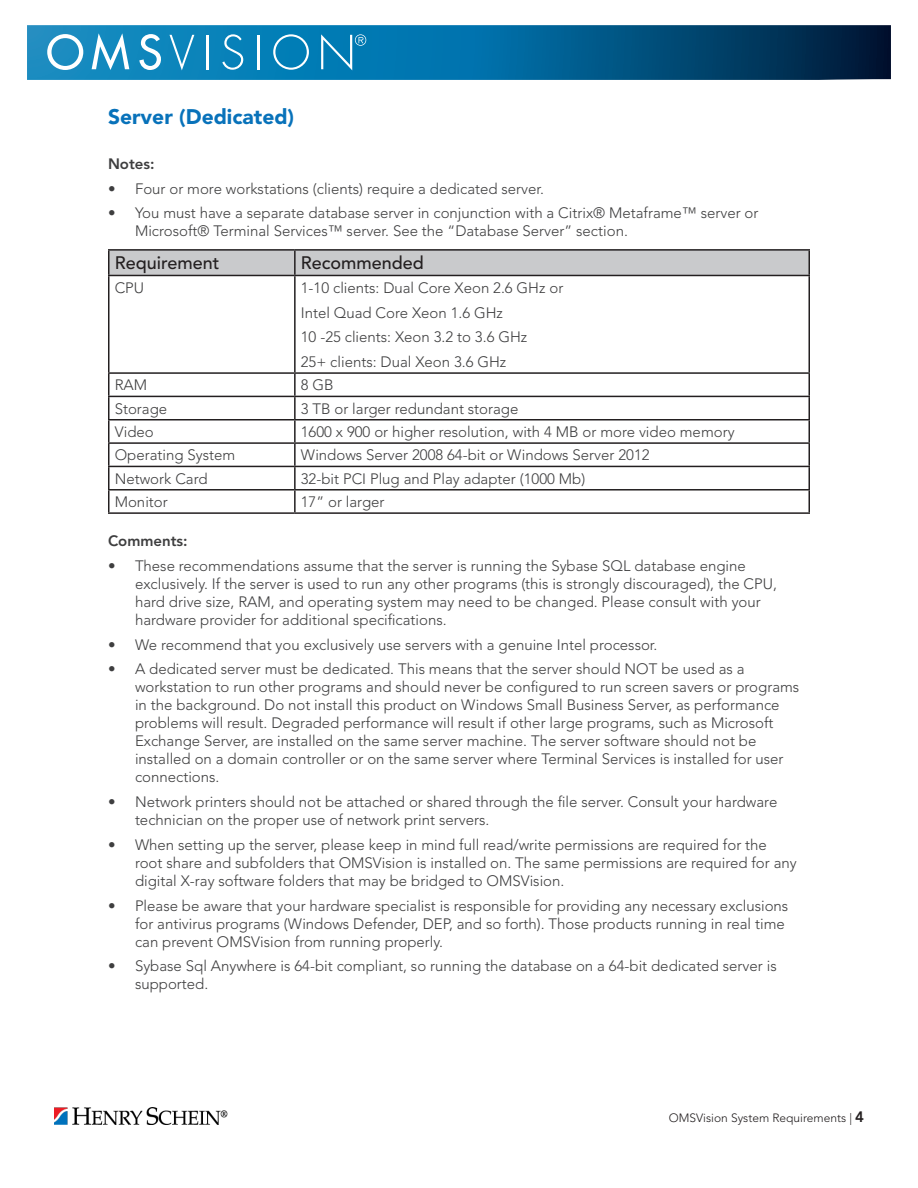
<style>
.page{position:relative;width:918px;height:1188px;background:#fff}
.page>*{position:absolute;margin:0;border:0;box-sizing:border-box;transform-origin:0 0}
.t1{font:900 21px "Avenir LT Std";color:#0872ba}
.t2{font:500 18px "Avenir LT Std";color:#231f20}
.t3{font:300 15px/18px "Avenir LT Std";color:#3e3e3f}
.t4{font:800 15px "Avenir LT Std";color:#3e3e3f}
.t5{font:300 12px "Avenir LT Std";color:#231f20}
.s1{font-weight:800;font-size:15px}
</style>
<div class="page">
<svg style="left:27px;top:25px;width:864px;height:55px;background:#055f8f"></svg>
<svg style="left:47px;top:34px;width:36px;height:36px"></svg>
<svg style="left:92px;top:33px;width:37px;height:37px"></svg>
<svg style="left:139px;top:34px;width:22px;height:36px"></svg>
<svg style="left:169px;top:35px;width:25px;height:35px"></svg>
<hr style="left:206px;top:35px;width:3px;height:34px;background:#fff">
<svg style="left:222px;top:34px;width:21px;height:36px"></svg>
<hr style="left:257px;top:35px;width:2px;height:34px;background:#fff">
<svg style="left:273px;top:34px;width:36px;height:36px"></svg>
<svg style="left:321px;top:34px;width:45px;height:36px;background:#2a90bf"></svg>
<img style="left:54px;top:1107px;width:174px;height:17px">
<div style="left:110px;top:251px;width:698px;height:24px;background:#c9cacc"></div>
<hr style="left:108px;top:249px;width:187px;height:2px;background:#231f20">
<hr style="left:108px;top:251px;width:2px;height:24px;background:#231f20">
<hr style="left:295px;top:249px;width:515px;height:2px;background:#231f20">
<hr style="left:294px;top:251px;width:2px;height:24px;background:#231f20">
<hr style="left:808px;top:251px;width:2px;height:24px;background:#231f20">
<hr style="left:108px;top:275px;width:187px;height:1px;background:#231f20">
<hr style="left:108px;top:276px;width:2px;height:96px;background:#231f20">
<hr style="left:295px;top:275px;width:515px;height:1px;background:#231f20">
<hr style="left:294px;top:276px;width:2px;height:96px;background:#231f20">
<hr style="left:808px;top:276px;width:2px;height:96px;background:#231f20">
<hr style="left:108px;top:372px;width:187px;height:2px;background:#231f20">
<hr style="left:108px;top:374px;width:2px;height:22px;background:#231f20">
<hr style="left:295px;top:372px;width:515px;height:2px;background:#231f20">
<hr style="left:294px;top:374px;width:2px;height:22px;background:#231f20">
<hr style="left:808px;top:374px;width:2px;height:22px;background:#231f20">
<hr style="left:108px;top:396px;width:187px;height:1px;background:#231f20">
<hr style="left:108px;top:397px;width:2px;height:22px;background:#231f20">
<hr style="left:295px;top:396px;width:515px;height:1px;background:#231f20">
<hr style="left:294px;top:397px;width:2px;height:22px;background:#231f20">
<hr style="left:808px;top:397px;width:2px;height:22px;background:#231f20">
<hr style="left:108px;top:419px;width:187px;height:2px;background:#231f20">
<hr style="left:108px;top:421px;width:2px;height:21px;background:#231f20">
<hr style="left:295px;top:419px;width:515px;height:2px;background:#231f20">
<hr style="left:294px;top:421px;width:2px;height:21px;background:#231f20">
<hr style="left:808px;top:421px;width:2px;height:21px;background:#231f20">
<hr style="left:108px;top:442px;width:187px;height:2px;background:#231f20">
<hr style="left:108px;top:444px;width:2px;height:22px;background:#231f20">
<hr style="left:295px;top:442px;width:515px;height:2px;background:#231f20">
<hr style="left:294px;top:444px;width:2px;height:22px;background:#231f20">
<hr style="left:808px;top:444px;width:2px;height:22px;background:#231f20">
<hr style="left:108px;top:466px;width:187px;height:1px;background:#231f20">
<hr style="left:108px;top:467px;width:2px;height:22px;background:#231f20">
<hr style="left:295px;top:466px;width:515px;height:1px;background:#231f20">
<hr style="left:294px;top:467px;width:2px;height:22px;background:#231f20">
<hr style="left:808px;top:467px;width:2px;height:22px;background:#231f20">
<hr style="left:108px;top:489px;width:187px;height:2px;background:#231f20">
<hr style="left:108px;top:491px;width:2px;height:21px;background:#231f20">
<hr style="left:295px;top:489px;width:515px;height:2px;background:#231f20">
<hr style="left:294px;top:491px;width:2px;height:21px;background:#231f20">
<hr style="left:808px;top:491px;width:2px;height:21px;background:#231f20">
<hr style="left:108px;top:512px;width:187px;height:2px;background:#231f20">
<hr style="left:295px;top:512px;width:515px;height:2px;background:#231f20">
<h1 class="t1" style="left:108px;top:104px;width:188px">Server (Dedicated)</h1>
<p class="t4" style="left:108px;top:155px;width:48px">Notes:</p>
<p class="t3" style="left:108px;top:180px;width:438px">• Four or more workstations (clients) require a dedicated server.</p>
<p class="t3" style="left:135px;top:204px;width:625px;text-indent:-27px">• You must have a separate database server in conjunction with a Citrix® Metaframe™ server or<br>Microsoft® Terminal Services™ server. See the “Database Server” section.</p>
<p class="t2" style="left:115px;top:253px;width:106px">Requirement</p>
<p class="t2" style="left:301px;top:253px;width:125px">Recommended</p>
<p class="t3" style="left:115px;top:279px;width:31px">CPU</p>
<p class="t3" style="left:301px;top:275px;width:264px;line-height:24.8px">1-10 clients: Dual Core Xeon 2.6 GHz or<br>Intel Quad Core Xeon 1.6 GHz<br>10 -25 clients: Xeon 3.2 to 3.6 GHz<br>25+ clients: Dual Xeon 3.6 GHz</p>
<p class="t3" style="left:115px;top:376px;width:34px">RAM</p>
<p class="t3" style="left:301px;top:376px;width:34px">8 GB</p>
<p class="t3" style="left:115px;top:400px;width:54px">Storage</p>
<p class="t3" style="left:301px;top:400px;width:219px">3 TB or larger redundant storage</p>
<p class="t3" style="left:115px;top:423px;width:40px">Video</p>
<p class="t3" style="left:301px;top:423px;width:435px">1600 x 900 or higher resolution, with 4 MB or more video memory</p>
<p class="t3" style="left:115px;top:446px;width:122px">Operating System</p>
<p class="t3" style="left:301px;top:446px;width:350px">Windows Server 2008 64-bit or Windows Server 2012</p>
<p class="t3" style="left:115px;top:470px;width:94px">Network Card</p>
<p class="t3" style="left:301px;top:470px;width:286px">32-bit PCI Plug and Play adapter (1000 Mb)</p>
<p class="t3" style="left:115px;top:493px;width:55px">Monitor</p>
<p class="t3" style="left:301px;top:493px;width:85px">17” or larger</p>
<p class="t4" style="left:108px;top:532px;width:81px">Comments:</p>
<p class="t3" style="left:135px;top:557px;width:643px;text-indent:-27px">• These recommendations assume that the server is running the Sybase SQL database engine exclusively. If the server is used to run any other programs (this is strongly discouraged), the CPU, hard drive size, RAM, and operating system may need to be changed. Please consult with your hardware provider for additional specifications.</p>
<p class="t3" style="left:108px;top:635px;width:551px">• We recommend that you exclusively use servers with a genuine Intel processor.</p>
<p class="t3" style="left:135px;top:660px;width:666px;text-indent:-27px">• A dedicated server must be dedicated. This means that the server should NOT be used as a workstation to run other programs and should never be configured to run screen savers or programs in the background. Do not install this product on Windows Small Business Server, as performance problems will result. Degraded performance will result if other large programs, such as Microsoft Exchange Server, are installed on the same server machine. The server software should not be installed on a domain controller or on the same server where Terminal Services is installed for user connections.</p>
<p class="t3" style="left:135px;top:793px;width:644px;text-indent:-27px">• Network printers should not be attached or shared through the file server. Consult your hardware technician on the proper use of network print servers.</p>
<p class="t3" style="left:135px;top:836px;width:663px;text-indent:-27px">• When setting up the server, please keep in mind full read/write permissions are required for the root share and subfolders that OMSVision is installed on. The same permissions are required for any digital X-ray software folders that may be bridged to OMSVision.</p>
<p class="t3" style="left:135px;top:896px;width:655px;text-indent:-27px">• Please be aware that your hardware specialist is responsible for providing any necessary exclusions for antivirus programs (Windows Defender, DEP, and so forth). Those products running in real time can prevent OMSVision from running properly.</p>
<p class="t3" style="left:135px;top:957px;width:643px;text-indent:-27px">• Sybase Sql Anywhere is 64-bit compliant, so running the database on a 64-bit dedicated server is supported.</p>
<p class="t5" style="left:669px;top:1111px;width:197px">OMSVision System Requirements | <span class="s1">4</span></p>
</div>
